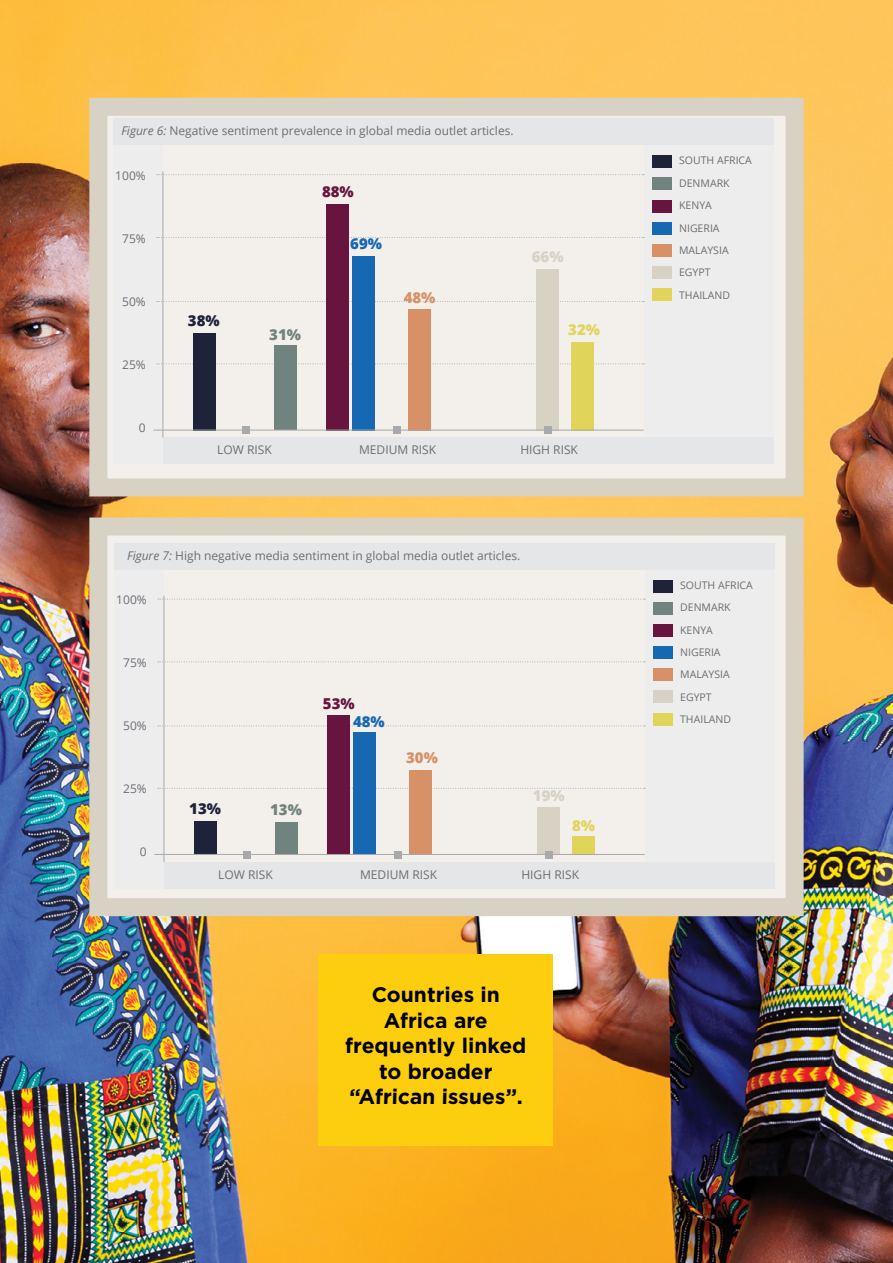
<style>
.page{position:relative;width:893px;height:1263px;background:#fff}
.page>*{position:absolute;margin:0;border:0;box-sizing:border-box;transform-origin:0 0}
.t1{font:700 21px/25.5px "Gotham";color:#000;text-align:center}
.t2{font:800 15px "Open Sans";color:#1f2339}
.t3{font:800 15px "Open Sans";color:#70837e}
.t4{font:800 15px "Open Sans";color:#67153e}
.t5{font:800 15px "Open Sans";color:#d89166}
.t6{font:800 15px "Open Sans";color:#d8d2c5}
.t7{font:800 15px "Open Sans";color:#1768b3}
.t8{font:800 15px "Open Sans";color:#e1d45b}
.t9{font:12px "Open Sans";color:#6d6e71}
.t10{font:10.5px/22.4px "Open Sans";color:#6d6e71}
.s1{font-style:italic}
</style>
<div class="page">
<img style="left:0;top:0;width:893px;height:1263px">
<div style="left:89px;top:98px;width:715px;height:398px;background:#f3f0ec;border:18px solid #d8d2c5"></div>
<div style="left:644px;top:145px;width:129px;height:293px;background:#ededee"></div>
<div style="left:113px;top:145px;width:50px;height:319px;background:#ededee"></div>
<div style="left:113px;top:119px;width:660px;height:26px;background:#e4e6e7"></div>
<svg style="left:157px;top:174px;width:487px;height:1px"></svg>
<svg style="left:157px;top:237px;width:487px;height:1px"></svg>
<svg style="left:157px;top:301px;width:487px;height:1px"></svg>
<svg style="left:157px;top:363px;width:487px;height:1px"></svg>
<div style="left:163px;top:438px;width:610px;height:26px;background:#e4e6e7"></div>
<div style="left:193px;top:333px;width:22px;height:97px;background:#1f2339"></div>
<div style="left:275px;top:345px;width:22px;height:85px;background:#70837e"></div>
<div style="left:326px;top:204px;width:22px;height:226px;background:#67153e"></div>
<div style="left:352px;top:256px;width:22px;height:174px;background:#1768b3"></div>
<div style="left:409px;top:309px;width:22px;height:121px;background:#d89166"></div>
<div style="left:537px;top:269px;width:22px;height:161px;background:#d8d2c5"></div>
<div style="left:572px;top:342px;width:22px;height:88px;background:#e1d45b"></div>
<hr style="left:153px;top:430px;width:491px;height:1px;background:#a7a9ac">
<hr style="left:163px;top:171px;width:1px;height:267px;background:#a7a9ac">
<div style="left:242px;top:427px;width:8px;height:7px;background:#a7a9ac"></div>
<div style="left:393px;top:427px;width:8px;height:7px;background:#a7a9ac"></div>
<div style="left:544px;top:427px;width:8px;height:7px;background:#a7a9ac"></div>
<div style="left:652px;top:156px;width:19px;height:12px;background:#1f2339"></div>
<div style="left:652px;top:178px;width:19px;height:12px;background:#70837e"></div>
<div style="left:652px;top:200px;width:19px;height:12px;background:#67153e"></div>
<div style="left:652px;top:222px;width:19px;height:12px;background:#1768b3"></div>
<div style="left:652px;top:244px;width:19px;height:12px;background:#d89166"></div>
<div style="left:652px;top:266px;width:19px;height:13px;background:#d8d2c5"></div>
<div style="left:652px;top:289px;width:19px;height:12px;background:#e1d45b"></div>
<div style="left:89px;top:517px;width:715px;height:399px;background:#f3f0ec;border:18px solid #d8d2c5"></div>
<div style="left:645px;top:569px;width:129px;height:294px;background:#ededee"></div>
<div style="left:114px;top:569px;width:50px;height:319px;background:#ededee"></div>
<div style="left:114px;top:543px;width:660px;height:26px;background:#e4e6e7"></div>
<svg style="left:158px;top:599px;width:487px;height:1px"></svg>
<svg style="left:158px;top:661px;width:487px;height:1px"></svg>
<svg style="left:158px;top:725px;width:487px;height:1px"></svg>
<svg style="left:158px;top:788px;width:487px;height:1px"></svg>
<div style="left:164px;top:862px;width:610px;height:26px;background:#e4e6e7"></div>
<div style="left:194px;top:821px;width:23px;height:34px;background:#1f2339"></div>
<div style="left:276px;top:822px;width:22px;height:33px;background:#70837e"></div>
<div style="left:328px;top:716px;width:22px;height:139px;background:#67153e"></div>
<div style="left:353px;top:732px;width:22px;height:123px;background:#1768b3"></div>
<div style="left:410px;top:770px;width:22px;height:85px;background:#d89166"></div>
<div style="left:538px;top:807px;width:22px;height:48px;background:#d8d2c5"></div>
<div style="left:573px;top:836px;width:22px;height:19px;background:#e1d45b"></div>
<hr style="left:154px;top:854px;width:491px;height:1px;background:#a7a9ac">
<hr style="left:164px;top:596px;width:1px;height:266px;background:#a7a9ac">
<div style="left:243px;top:851px;width:8px;height:8px;background:#a7a9ac"></div>
<div style="left:394px;top:851px;width:8px;height:8px;background:#a7a9ac"></div>
<div style="left:545px;top:851px;width:8px;height:8px;background:#a7a9ac"></div>
<div style="left:653px;top:580px;width:20px;height:12px;background:#1f2339"></div>
<div style="left:653px;top:602px;width:20px;height:12px;background:#70837e"></div>
<div style="left:653px;top:624px;width:20px;height:12px;background:#67153e"></div>
<div style="left:653px;top:647px;width:20px;height:12px;background:#1768b3"></div>
<div style="left:653px;top:669px;width:20px;height:12px;background:#d89166"></div>
<div style="left:653px;top:691px;width:20px;height:12px;background:#d8d2c5"></div>
<div style="left:653px;top:713px;width:20px;height:12px;background:#e1d45b"></div>
<div style="left:319px;top:954px;width:234px;height:192px;background:#fdce0d"></div>
<p class="t9" style="left:121px;top:123px;width:394px"><span class="s1">Figure 6:</span> Negative sentiment prevalence in global media outlet articles.</p>
<p class="t9" style="left:115px;top:167px;width:32px">100%</p>
<p class="t9" style="left:122px;top:230px;width:25px">75%</p>
<p class="t9" style="left:122px;top:293px;width:25px">50%</p>
<p class="t9" style="left:122px;top:356px;width:25px">25%</p>
<p class="t9" style="left:139px;top:419px;width:8px">0</p>
<p class="t4" style="left:322px;top:180px;width:33px">88%</p>
<p class="t2" style="left:188px;top:309px;width:33px">38%</p>
<p class="t3" style="left:269px;top:323px;width:33px">31%</p>
<p class="t7" style="left:350px;top:232px;width:33px">69%</p>
<p class="t5" style="left:404px;top:286px;width:33px">48%</p>
<p class="t6" style="left:532px;top:245px;width:33px">66%</p>
<p class="t8" style="left:568px;top:318px;width:33px">32%</p>
<p class="t9" style="left:217px;top:442px;width:56px">LOW RISK</p>
<p class="t9" style="left:359px;top:442px;width:79px">MEDIUM RISK</p>
<p class="t9" style="left:520px;top:442px;width:59px">HIGH RISK</p>
<p class="t9" style="left:127px;top:547px;width:395px"><span class="s1">Figure 7:</span> High negative media sentiment in global media outlet articles.</p>
<p class="t9" style="left:116px;top:591px;width:32px">100%</p>
<p class="t9" style="left:123px;top:654px;width:25px">75%</p>
<p class="t9" style="left:123px;top:717px;width:25px">50%</p>
<p class="t9" style="left:123px;top:780px;width:25px">25%</p>
<p class="t9" style="left:140px;top:843px;width:8px">0</p>
<p class="t4" style="left:323px;top:692px;width:33px">53%</p>
<p class="t2" style="left:189px;top:797px;width:33px">13%</p>
<p class="t3" style="left:270px;top:798px;width:33px">13%</p>
<p class="t7" style="left:353px;top:710px;width:33px">48%</p>
<p class="t5" style="left:406px;top:746px;width:33px">30%</p>
<p class="t6" style="left:533px;top:784px;width:33px">19%</p>
<p class="t8" style="left:572px;top:814px;width:25px">8%</p>
<p class="t9" style="left:218px;top:866px;width:56px">LOW RISK</p>
<p class="t9" style="left:360px;top:866px;width:79px">MEDIUM RISK</p>
<p class="t9" style="left:521px;top:866px;width:59px">HIGH RISK</p>
<h1 class="t1" style="left:345px;top:982px;width:183px">Countries in<br>Africa are frequently linked to broader “African issues”.</h1>
<p class="t10" style="left:679px;top:149px;width:74px">SOUTH AFRICA<br>DENMARK<br>KENYA<br>NIGERIA<br>MALAYSIA<br>EGYPT<br>THAILAND</p>
<p class="t10" style="left:680px;top:573px;width:74px">SOUTH AFRICA<br>DENMARK<br>KENYA<br>NIGERIA<br>MALAYSIA<br>EGYPT<br>THAILAND</p>
</div>
